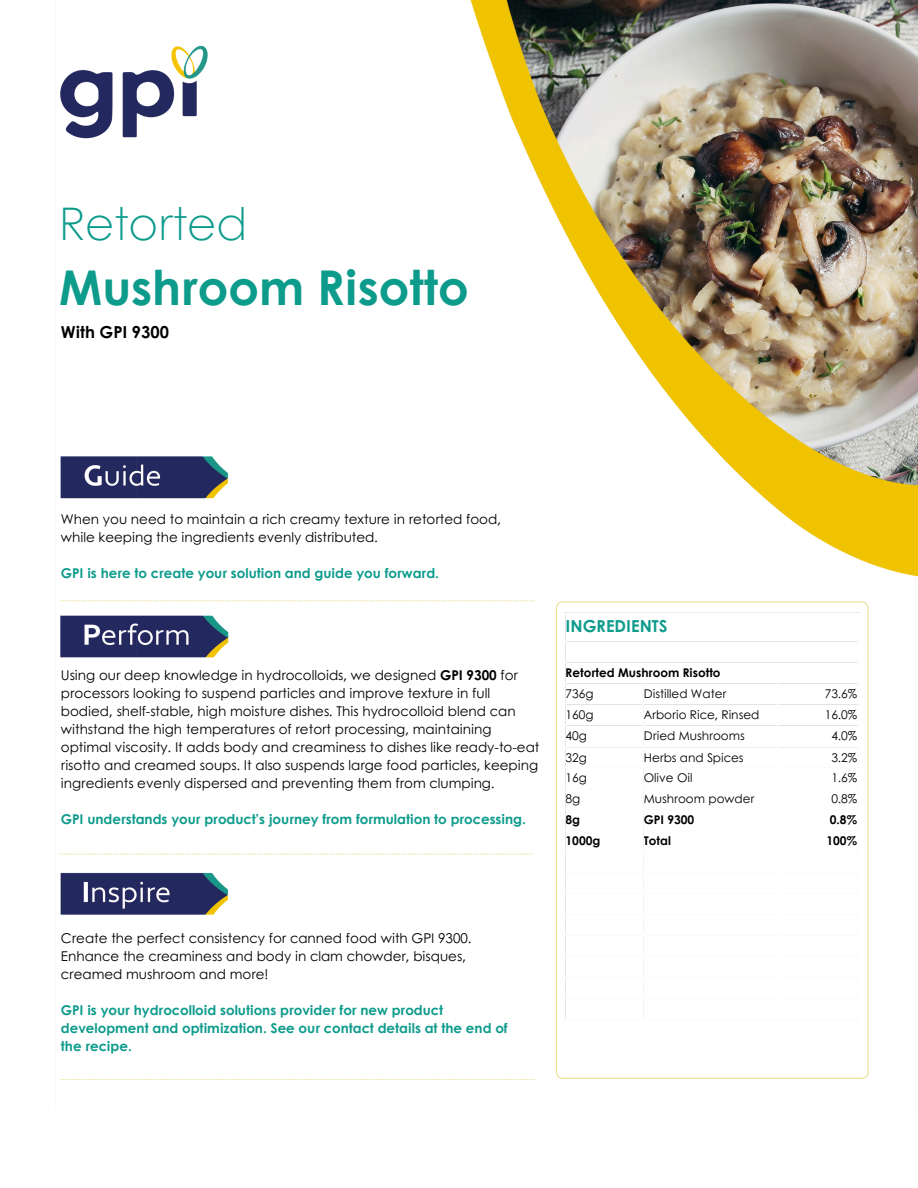
<style>
.page{position:relative;width:918px;height:1188px;background:#fff}
.page>*{position:absolute;margin:0;border:0;box-sizing:border-box;transform-origin:0 0}
.t1{font:700 48px "Century Gothic";color:#0d9b8c}
.t2{font:300 45px "Century Gothic";color:#0d9b8c}
.t3{font:700 16.5px "Century Gothic";color:#0d9b8c}
.t4{font:700 16.5px "Century Gothic";color:#000}
.t5{font:13.5px/18px "Century Gothic";color:#000}
.t6{font:700 13.5px/18px "Century Gothic";color:#0d9b8c}
.t7{font:12px "Century Gothic";color:#000}
.t8{font:700 12px "Century Gothic";color:#000}
.s1{font-weight:700}
</style>
<div class="page">
<img style="left:60px;top:0;width:858px;height:1081px">
<img style="left:60px;top:33px;width:161px;height:118px">
<svg style="left:283px;top:600px;width:252px;height:1px"></svg>
<svg style="left:59px;top:853px;width:474px;height:2px"></svg>
<svg style="left:61px;top:1079px;width:474px;height:1px"></svg>
<svg style="left:556px;top:601px;width:313px;height:478px"></svg>
<hr style="left:564px;top:613px;width:2px;height:406px;background:#fff">
<hr style="left:643px;top:684px;width:1px;height:335px;background:#fff">
<hr style="left:777px;top:684px;width:1px;height:335px;background:#fff">
<hr style="left:857px;top:613px;width:1px;height:406px;background:#fff">
<hr style="left:564px;top:612px;width:294px;height:1px;background:#fff">
<hr style="left:564px;top:640px;width:294px;height:2px;background:#fff">
<hr style="left:564px;top:661px;width:294px;height:2px;background:#fff">
<hr style="left:564px;top:682px;width:294px;height:2px;background:#fff">
<hr style="left:564px;top:703px;width:294px;height:2px;background:#fff">
<hr style="left:564px;top:724px;width:294px;height:2px;background:#fff">
<hr style="left:564px;top:747px;width:294px;height:1px;background:#fff">
<hr style="left:564px;top:767px;width:294px;height:1px;background:#fff">
<hr style="left:564px;top:788px;width:294px;height:1px;background:#fff">
<hr style="left:564px;top:809px;width:294px;height:1px;background:#fff">
<hr style="left:564px;top:830px;width:294px;height:1px;background:#fff">
<hr style="left:564px;top:851px;width:294px;height:1px;background:#fff">
<hr style="left:564px;top:872px;width:294px;height:1px;background:#fff">
<hr style="left:564px;top:893px;width:294px;height:1px;background:#fff">
<hr style="left:564px;top:914px;width:294px;height:1px;background:#fff">
<hr style="left:564px;top:935px;width:294px;height:1px;background:#fff">
<hr style="left:564px;top:956px;width:294px;height:1px;background:#fff">
<hr style="left:564px;top:977px;width:294px;height:1px;background:#fff">
<hr style="left:564px;top:998px;width:294px;height:1px;background:#fff">
<hr style="left:564px;top:1019px;width:294px;height:1px;background:#fff">
<img style="left:61px;top:853px;width:214px;height:84px">
<img style="left:61px;top:600px;width:222px;height:76px">
<img style="left:61px;top:416px;width:179px;height:102px">
<p class="t2" style="left:59px;top:189px;width:190px">Retorted</p>
<p class="t1" style="left:59px;top:251px;width:411px">Mushroom Risotto</p>
<p class="t4" style="left:61px;top:320px;width:110px">With GPI 9300</p>
<p class="t5" style="left:61px;top:509px;width:442px">When you need to maintain a rich creamy texture in retorted food, while keeping the ingredients evenly distributed.</p>
<p class="t6" style="left:61px;top:563px;width:380px">GPI is here to create your solution and guide you forward.</p>
<p class="t5" style="left:61px;top:666px;width:480px">Using our deep knowledge in hydrocolloids, we designed <span class="s1">GPI 9300</span> for processors looking to suspend particles and improve texture in full bodied, shelf-stable, high moisture dishes. This hydrocolloid blend can withstand the high temperatures of retort processing, maintaining optimal viscosity. It adds body and creaminess to dishes like ready-to-eat risotto and creamed soups. It also suspends large food particles, keeping ingredients evenly dispersed and preventing them from clumping.</p>
<p class="t6" style="left:61px;top:810px;width:467px">GPI understands your product’s journey from formulation to processing.</p>
<h1 class="t3" style="left:566px;top:614px;width:103px">INGREDIENTS</h1>
<h2 class="t8" style="left:566px;top:663px;width:156px">Retorted Mushroom Risotto</h2>
<p class="t7" style="left:566px;top:684px;width:30px">736g</p>
<p class="t7" style="left:644px;top:684px;width:84px">Distilled Water</p>
<h3 class="t7" style="left:825px;top:684px;width:34px">73.6%</h3>
<p class="t7" style="left:566px;top:705px;width:30px">160g</p>
<p class="t7" style="left:644px;top:705px;width:117px">Arborio Rice, Rinsed</p>
<h3 class="t7" style="left:825px;top:705px;width:34px">16.0%</h3>
<p class="t7" style="left:566px;top:726px;width:23px">40g</p>
<p class="t7" style="left:644px;top:726px;width:102px">Dried Mushrooms</p>
<h3 class="t7" style="left:831px;top:726px;width:27px">4.0%</h3>
<p class="t7" style="left:566px;top:748px;width:23px">32g</p>
<p class="t7" style="left:644px;top:748px;width:101px">Herbs and Spices</p>
<p class="t7" style="left:831px;top:748px;width:27px">3.2%</p>
<p class="t7" style="left:566px;top:768px;width:23px">16g</p>
<p class="t7" style="left:644px;top:768px;width:50px">Olive Oil</p>
<p class="t7" style="left:831px;top:768px;width:27px">1.6%</p>
<p class="t7" style="left:566px;top:789px;width:16px">8g</p>
<p class="t7" style="left:644px;top:789px;width:112px">Mushroom powder</p>
<p class="t7" style="left:831px;top:789px;width:27px">0.8%</p>
<p class="t8" style="left:566px;top:810px;width:16px">8g</p>
<p class="t8" style="left:644px;top:810px;width:52px">GPI 9300</p>
<p class="t8" style="left:830px;top:810px;width:29px">0.8%</p>
<p class="t8" style="left:566px;top:831px;width:36px">1000g</p>
<p class="t8" style="left:644px;top:831px;width:29px">Total</p>
<p class="t8" style="left:827px;top:831px;width:32px">100%</p>
<p class="t5" style="left:61px;top:928px;width:412px">Create the perfect consistency for canned food with GPI 9300.<br>Enhance the creaminess and body in clam chowder, bisques, creamed mushroom and more!</p>
<p class="t6" style="left:61px;top:1000px;width:448px">GPI is your hydrocolloid solutions provider for new product development and optimization. See our contact details at the end of the recipe.</p>
</div>
